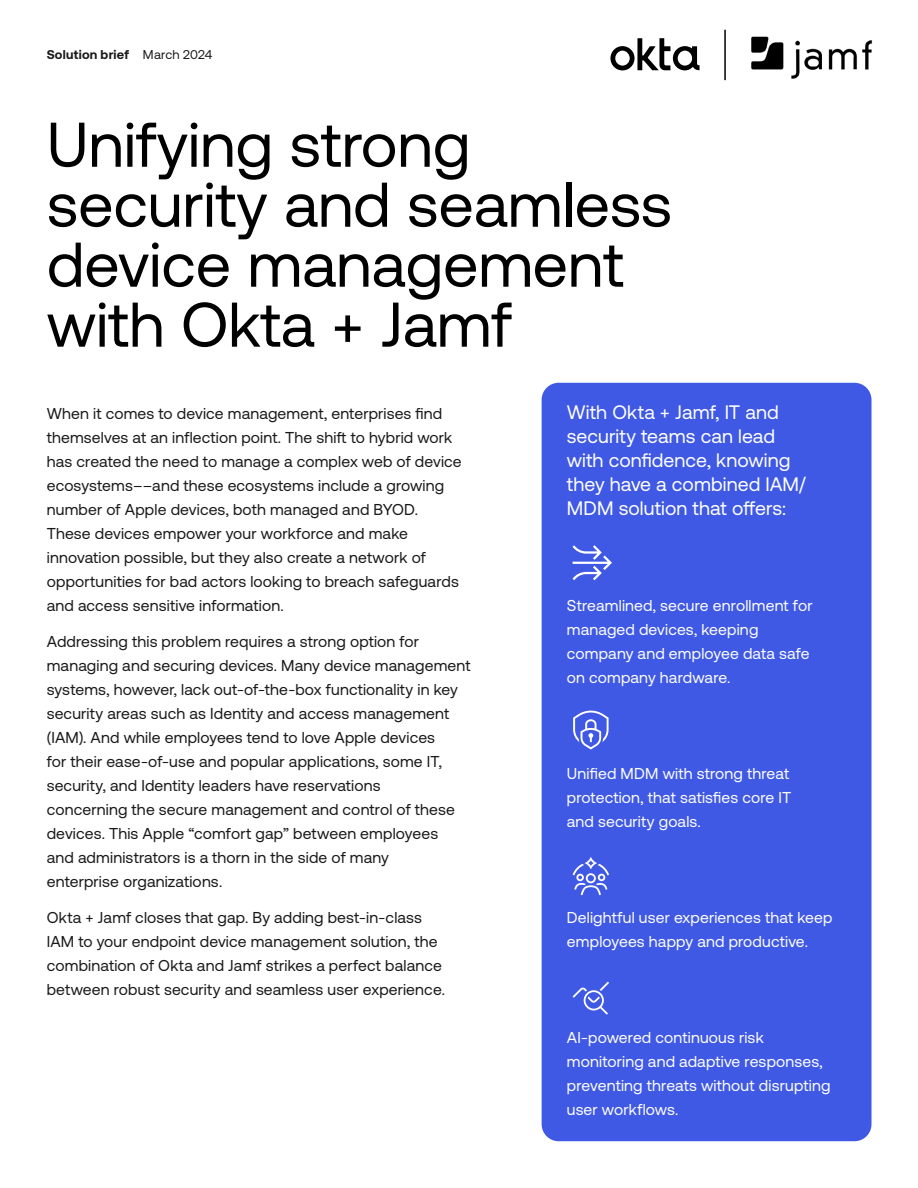
<style>
.page{position:relative;width:918px;height:1188px;background:#fff}
.page>*{position:absolute;margin:0;border:0;box-sizing:border-box;transform-origin:0 0}
.t1{font:63px/60px "Aeonik";color:#000}
.t2{font:19.5px/24px "Aeonik";letter-spacing:.005em;color:#fff}
.t3{font:15.75px/24px "Aeonik";letter-spacing:.01em;color:#191919}
.t4{font:15.75px/24px "Aeonik";letter-spacing:.01em;color:#fff}
.t5{font:700 12.75px "Aeonik";letter-spacing:.015em;color:#191919}
.s1{font-weight:400}
</style>
<div class="page">
<hr style="left:724px;top:30px;width:2px;height:50px;background:#000">
<svg style="left:610px;top:38px;width:90px;height:32px"></svg>
<img style="left:751px;top:36px;width:121px;height:42px">
<div style="left:542px;top:383px;width:330px;height:758px;background:#3f59e4;border-radius:17px"></div>
<svg style="left:573px;top:711px;width:36px;height:39px"></svg>
<svg style="left:573px;top:857px;width:36px;height:38px"></svg>
<svg style="left:573px;top:545px;width:39px;height:35px"></svg>
<svg style="left:573px;top:982px;width:36px;height:33px"></svg>
<p class="t5" style="left:47px;top:47px;width:167px">Solution brief <span class="s1">March 2024</span></p>
<h1 class="t1" style="left:47px;top:115px;width:627px">Unifying strong security and seamless device management with Okta + Jamf</h1>
<p class="t3" style="left:47px;top:401px;width:417px">When it comes to device management, enterprises find themselves at an inflection point. The shift to hybrid work has created the need to manage a complex web of device ecosystems––and these ecosystems include a growing number of Apple devices, both managed and BYOD.<br>These devices empower your workforce and make innovation possible, but they also create a network of opportunities for bad actors looking to breach safeguards and access sensitive information.</p>
<p class="t3" style="left:47px;top:629px;width:425px">Addressing this problem requires a strong option for managing and securing devices. Many device management systems, however, lack out-of-the-box functionality in key security areas such as Identity and access management (IAM). And while employees tend to love Apple devices<br>for their ease-of-use and popular applications, some IT, security, and Identity leaders have reservations<br>concerning the secure management and control of these devices. This Apple “comfort gap” between employees<br>and administrators is a thorn in the side of many<br>enterprise organizations.</p>
<p class="t3" style="left:47px;top:905px;width:400px">Okta + Jamf closes that gap. By adding best-in-class IAM to your endpoint device management solution, the combination of Okta and Jamf strikes a perfect balance between robust security and seamless user experience.</p>
<p class="t2" style="left:567px;top:400px;width:240px">With Okta + Jamf, IT and security teams can lead with confidence, knowing they have a combined IAM/<br>MDM solution that offers:</p>
<p class="t4" style="left:567px;top:593px;width:247px">Streamlined, secure enrollment for managed devices, keeping company and employee data safe on company hardware.</p>
<p class="t4" style="left:567px;top:761px;width:226px">Unified MDM with strong threat protection, that satisfies core IT and security goals.</p>
<p class="t4" style="left:567px;top:905px;width:267px">Delightful user experiences that keep employees happy and productive.</p>
<p class="t4" style="left:567px;top:1025px;width:265px">AI-powered continuous risk monitoring and adaptive responses, preventing threats without disrupting user workflows.</p>
</div>
